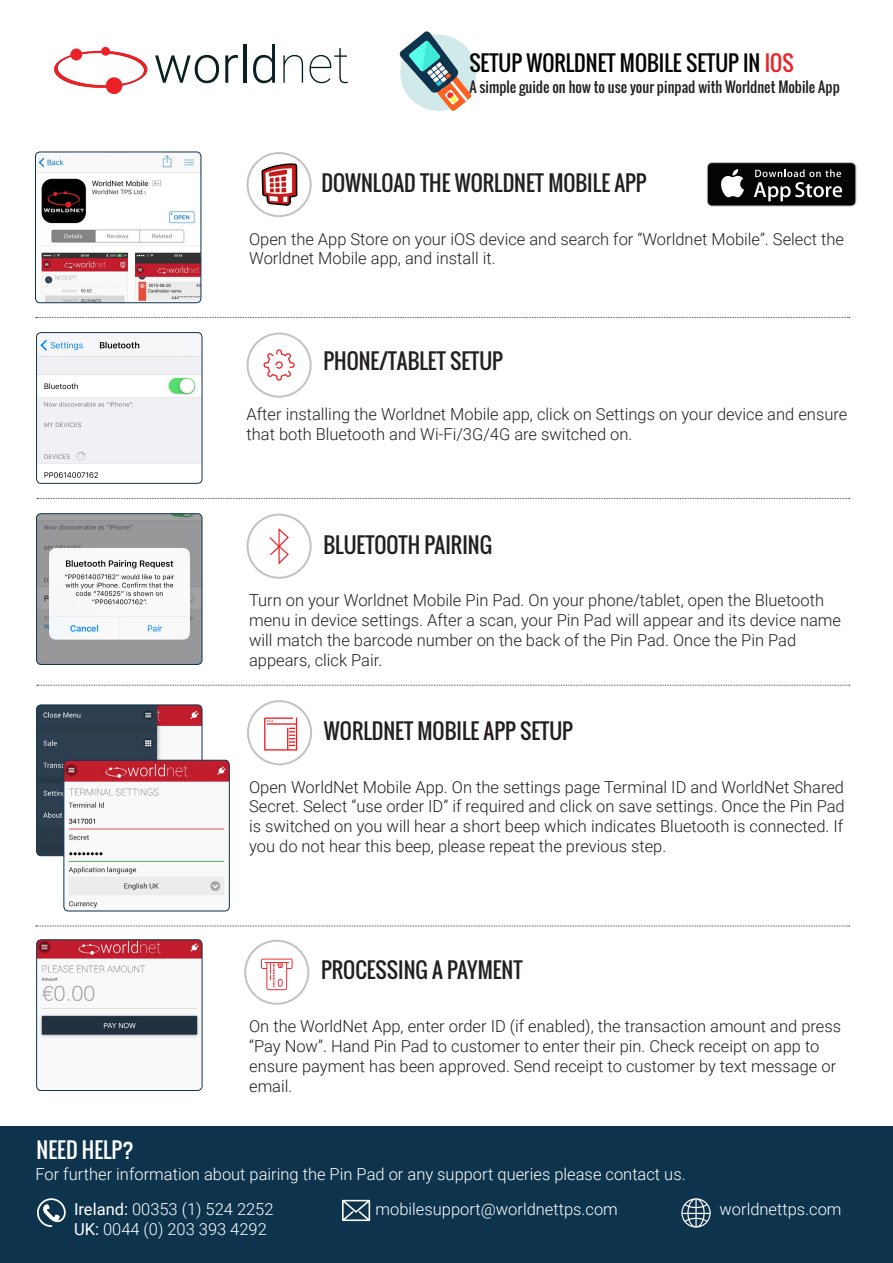
<style>
.page{position:relative;width:893px;height:1263px;background:#fff}
.page>*{position:absolute;margin:0;border:0;box-sizing:border-box;transform-origin:0 0}
.t1{font:21px "Oswald";color:#231f20}
.t2{font:21px "Oswald";color:#040503}
.t3{font:21px "Oswald";color:#fff}
.t4{font:300 16.5px/19.8px "Roboto";color:#231f20}
.t5{font:300 16.5px "Roboto";color:#fff}
.t6{font:14.1px "Oswald";color:#231f20}
.s1{color:#ea2329}
.s2{font-weight:400}
</style>
<div class="page">
<svg style="left:399px;top:31px;width:73px;height:80px"></svg>
<img style="left:257px;top:162px;width:44px;height:45px">
<div style="left:246px;top:152px;width:66px;height:65px;border:2px solid #303842;border-radius:50%"></div>
<img style="left:35px;top:152px;width:166px;height:151px">
<div style="left:35px;top:152px;width:166px;height:151px;border:1px solid #0d334d;border-radius:4px"></div>
<img style="left:37px;top:333px;width:165px;height:150px">
<div style="left:36px;top:332px;width:166px;height:151px;border:1px solid #0d334d;border-radius:4px"></div>
<div style="left:246px;top:332px;width:66px;height:66px;border:2px solid #303842;border-radius:50%"></div>
<svg style="left:263px;top:349px;width:32px;height:32px"></svg>
<svg style="left:36px;top:317px;width:814px;height:1px"></svg>
<svg style="left:37px;top:498px;width:813px;height:1px"></svg>
<img style="left:37px;top:514px;width:165px;height:150px">
<div style="left:36px;top:514px;width:166px;height:150px;border:1px solid #0d334d;border-radius:4px"></div>
<svg style="left:269px;top:528px;width:20px;height:36px"></svg>
<div style="left:246px;top:514px;width:66px;height:65px;border:2px solid #303842;border-radius:50%"></div>
<div style="left:0;top:1126px;width:893px;height:137px;background:#0d334d"></div>
<svg style="left:37px;top:1198px;width:29px;height:29px"></svg>
<svg style="left:342px;top:1200px;width:28px;height:21px"></svg>
<svg style="left:681px;top:1198px;width:30px;height:29px"></svg>
<svg style="left:54px;top:51px;width:93px;height:37px"></svg>
<div style="left:70px;top:49px;width:12px;height:11px;background:#ec2027;border-radius:50%"></div>
<div style="left:106px;top:77px;width:16px;height:17px;background:#ec2027;border-radius:50%"></div>
<div style="left:101px;top:47px;width:9px;height:9px;background:#ec2027;border-radius:50%"></div>
<svg style="left:155px;top:55px;width:64px;height:28px"></svg>
<svg style="left:225px;top:55px;width:13px;height:28px"></svg>
<hr style="left:243px;top:44px;width:3px;height:39px;background:#0a1f21">
<svg style="left:253px;top:44px;width:22px;height:39px"></svg>
<svg style="left:283px;top:55px;width:20px;height:28px"></svg>
<svg style="left:309px;top:48px;width:39px;height:35px"></svg>
<img style="left:37px;top:705px;width:165px;height:149px">
<div style="left:36px;top:705px;width:166px;height:151px;border:1px solid #0d334d;border-radius:4px"></div>
<img style="left:64px;top:760px;width:165px;height:151px">
<div style="left:64px;top:760px;width:165px;height:151px;border:1px solid #0d334d;border-radius:4px"></div>
<svg style="left:264px;top:717px;width:33px;height:33px"></svg>
<div style="left:247px;top:700px;width:65px;height:65px;border:2px solid #303842;border-radius:50%"></div>
<svg style="left:261px;top:959px;width:32px;height:31px"></svg>
<div style="left:244px;top:940px;width:65px;height:65px;border:2px solid #303842;border-radius:50%"></div>
<img style="left:37px;top:940px;width:165px;height:150px">
<div style="left:37px;top:940px;width:165px;height:150px;border:1px solid #0d334d;border-radius:4px"></div>
<svg style="left:36px;top:926px;width:814px;height:1px"></svg>
<svg style="left:37px;top:685px;width:813px;height:1px"></svg>
<svg style="left:707px;top:162px;width:149px;height:44px"></svg>
<div style="left:708px;top:163px;width:147px;height:42px;background:#040503;border-radius:4px"></div>
<svg style="left:721px;top:169px;width:23px;height:28px"></svg>
<svg style="left:754px;top:169px;width:88px;height:32px"></svg>
<p class="t2" style="left:469px;top:47px;width:326px">SETUP WORLDNET MOBILE SETUP IN <span class="s1">IOS</span></p>
<p class="t6" style="left:469px;top:76px;width:372px">A simple guide on how to use your pinpad with Worldnet Mobile App</p>
<p class="t1" style="left:321px;top:167px;width:327px">DOWNLOAD THE WORLDNET MOBILE APP</p>
<p class="t4" style="left:249px;top:228px;width:596px">Open the App Store on your iOS device and search for “Worldnet Mobile”. Select the<br>Worldnet Mobile app, and install it.</p>
<p class="t1" style="left:324px;top:345px;width:181px">PHONE/TABLET SETUP</p>
<p class="t4" style="left:246px;top:404px;width:602px">After installing the Worldnet Mobile app, click on Settings on your device and ensure that both Bluetooth and Wi-Fi/3G/4G are switched on.</p>
<p class="t1" style="left:324px;top:529px;width:170px">BLUETOOTH PAIRING</p>
<p class="t4" style="left:249px;top:590px;width:593px">Turn on your Worldnet Mobile Pin Pad. On your phone/tablet, open the Bluetooth menu in device settings. After a scan, your Pin Pad will appear and its device name will match the barcode number on the back of the Pin Pad. Once the Pin Pad appears, click Pair.</p>
<p class="t1" style="left:324px;top:715px;width:250px">WORLDNET MOBILE APP SETUP</p>
<p class="t4" style="left:249px;top:776px;width:597px;text-align:justify">Open WorldNet Mobile App. On the settings page Terminal ID and WorldNet Shared Secret. Select “use order ID” if required and click on save settings. Once the Pin Pad is switched on you will hear a short beep which indicates Bluetooth is connected. If you do not hear this beep, please repeat the previous step.</p>
<p class="t1" style="left:321px;top:954px;width:203px">PROCESSING A PAYMENT</p>
<p class="t4" style="left:249px;top:1016px;width:593px">On the WorldNet App, enter order ID (if enabled), the transaction amount and press “Pay Now”. Hand Pin Pad to customer to enter their pin. Check receipt on app to ensure payment has been approved. Send receipt to customer by text message or email.</p>
<p class="t3" style="left:37px;top:1134px;width:99px">NEED HELP?</p>
<p class="t5" style="left:35px;top:1162px;width:652px">For further information about pairing the Pin Pad or any support queries please contact us.</p>
<p class="t5" style="left:74px;top:1198px;width:201px"><span class="s2">Ireland:</span> 00353 (1) 524 2252</p>
<p class="t5" style="left:74px;top:1217px;width:194px"><span class="s2">UK:</span> 0044 (0) 203 393 4292</p>
<p class="t5" style="left:376px;top:1198px;width:244px">mobilesupport@worldnettps.com</p>
<p class="t5" style="left:719px;top:1198px;width:124px">worldnettps.com</p>
</div>
